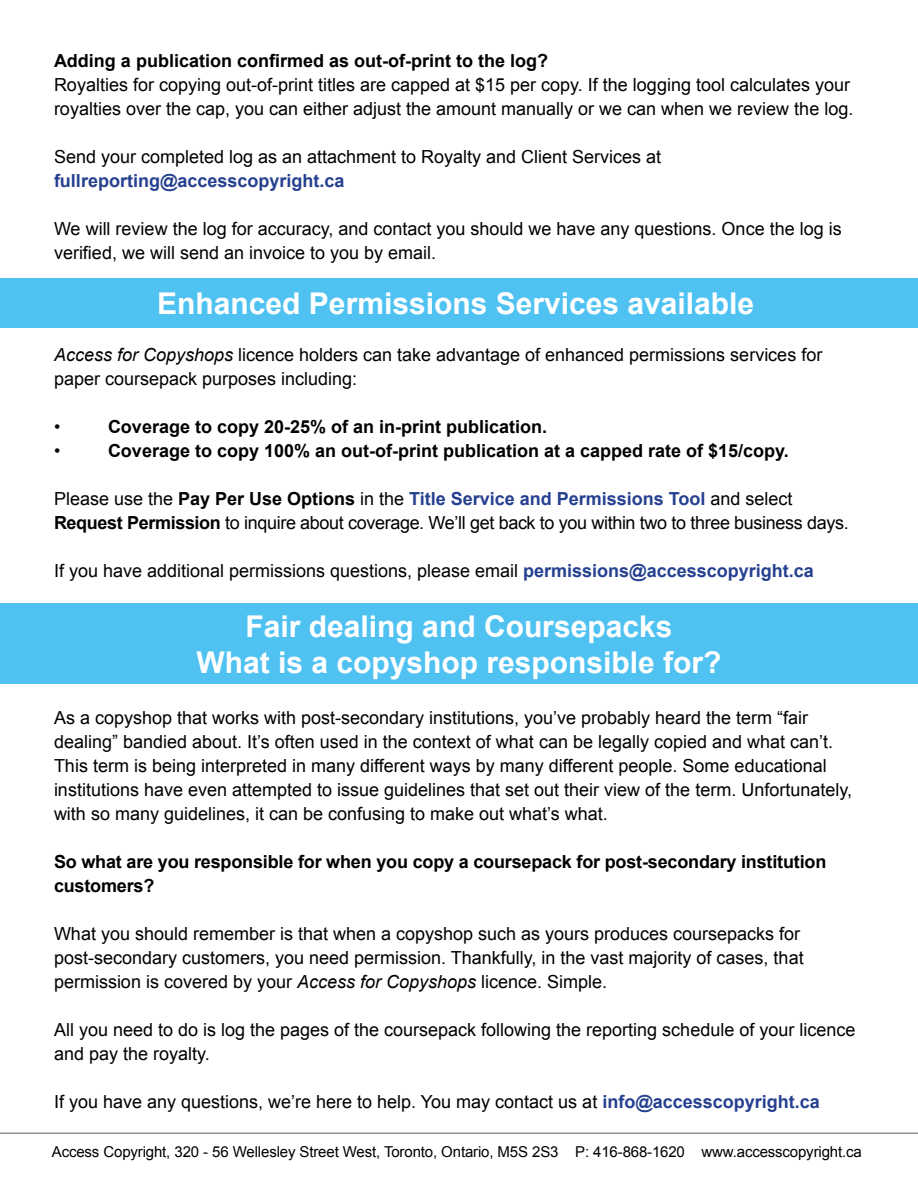
<style>
.page{position:relative;width:918px;height:1188px;background:#fff}
.page>*{position:absolute;margin:0;border:0;box-sizing:border-box;transform-origin:0 0}
.t1{font:700 30px/36px "Arial";color:#fff;text-align:center}
.t2{font:18px/24px "Arial";color:#000}
.t3{font:700 18px/24px "Arial";color:#000}
.t4{font:18px/24px "Arial";letter-spacing:-.02em;color:#000}
.t5{font:700 18px "Arial";color:#25408f}
.t6{font:15px "Arial";letter-spacing:-.01em;color:#000}
.s1{font-style:italic}
.s2{font-weight:700}
.s3{font-weight:700;color:#25408f}
</style>
<div class="page">
<div style="left:0;top:279px;width:918px;height:49px;background:#4fc2f2"></div>
<div style="left:0;top:603px;width:918px;height:81px;background:#4fc2f2"></div>
<hr style="left:0;top:1133px;width:918px;height:1px;background:#909090">
<p class="t3" style="left:54px;top:49px;width:496px">Adding a publication confirmed as out-of-print to the log?</p>
<p class="t2" style="left:54px;top:73px;width:801px">Royalties for copying out-of-print titles are capped at $15 per copy. If the logging tool calculates your royalties over the cap, you can either adjust the amount manually or we can when we review the log.</p>
<p class="t2" style="left:54px;top:145px;width:609px">Send your completed log as an attachment to Royalty and Client Services at</p>
<p class="t5" style="left:54px;top:169px;width:292px">fullreporting@accesscopyright.ca</p>
<p class="t2" style="left:54px;top:217px;width:789px">We will review the log for accuracy, and contact you should we have any questions. Once the log is verified, we will send an invoice to you by email.</p>
<h1 class="t1" style="left:157px;top:287px;width:598px">Enhanced Permissions Services available</h1>
<p class="t2" style="left:54px;top:343px;width:770px"><span class="s1">Access for Copyshops</span> licence holders can take advantage of enhanced permissions services for paper coursepack purposes including:</p>
<p class="t2" style="left:54px;top:415px;width:8px">•</p>
<p class="t3" style="left:108px;top:415px;width:441px">Coverage to copy 20-25% of an in-print publication.</p>
<p class="t2" style="left:54px;top:439px;width:8px">•</p>
<p class="t3" style="left:108px;top:439px;width:682px">Coverage to copy 100% an out-of-print publication at a capped rate of $15/copy.</p>
<p class="t4" style="left:54px;top:487px;width:796px">Please use the <span class="s2">Pay Per Use Options</span> in the <span class="s3">Title Service and Permissions Tool</span> and select<br><span class="s2">Request Permission</span> to inquire about coverage. We’ll get back to you within two to three business days.</p>
<p class="t2" style="left:54px;top:559px;width:761px">If you have additional permissions questions, please email <span class="s3">permissions@accesscopyright.ca</span></p>
<h1 class="t1" style="left:196px;top:610px;width:527px">Fair dealing and Coursepacks<br>What is a copyshop responsible for?</h1>
<p class="t2" style="left:54px;top:706px;width:800px">As a copyshop that works with post-secondary institutions, you’ve probably heard the term “fair dealing” bandied about. It’s often used in the context of what can be legally copied and what can’t.<br>This term is being interpreted in many different ways by many different people. Some educational institutions have even attempted to issue guidelines that set out their view of the term. Unfortunately, with so many guidelines, it can be confusing to make out what’s what.</p>
<p class="t3" style="left:54px;top:850px;width:774px">So what are you responsible for when you copy a coursepack for post-secondary institution customers?</p>
<p class="t2" style="left:54px;top:922px;width:751px">What you should remember is that when a copyshop such as yours produces coursepacks for post-secondary customers, you need permission. Thankfully, in the vast majority of cases, that permission is covered by your <span class="s1">Access for Copyshops</span> licence. Simple.</p>
<p class="t2" style="left:54px;top:1018px;width:803px">All you need to do is log the pages of the coursepack following the reporting schedule of your licence and pay the royalty.</p>
<p class="t2" style="left:54px;top:1090px;width:767px">If you have any questions, we’re here to help. You may contact us at <span class="s3">info@accesscopyright.ca</span></p>
<p class="t6" style="left:52px;top:1142px;width:811px">Access Copyright, 320 - 56 Wellesley Street West, Toronto, Ontario, M5S 2S3 P: 416-868-1620 www.accesscopyright.ca</p>
</div>
